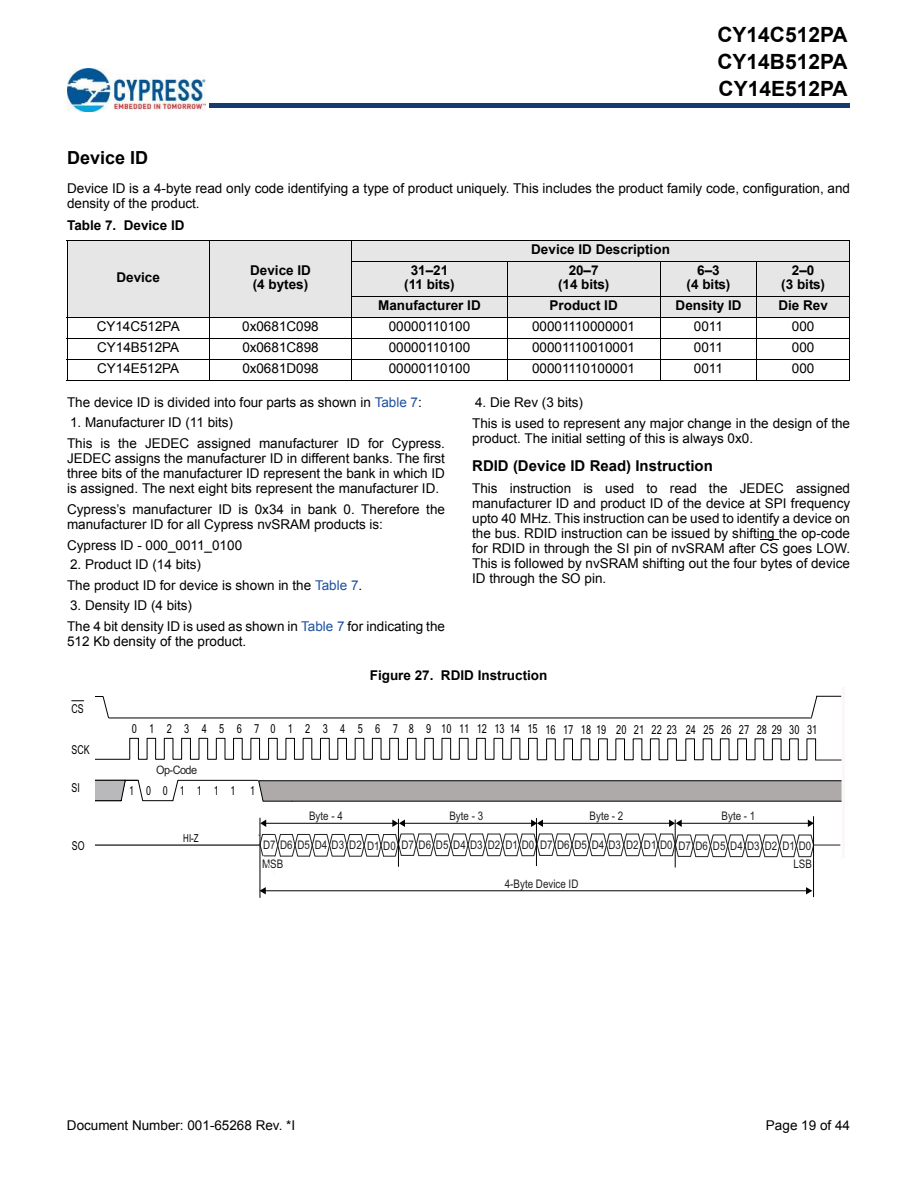
<style>
.page{position:relative;width:918px;height:1188px;background:#fff}
.page>*{position:absolute;margin:0;border:0;box-sizing:border-box;transform-origin:0 0}
.t1{font:700 21px/27px "Arial";color:#000;text-align:justify}
.t2{font:700 18px "Arial";color:#000}
.t3{font:700 15px "Arial";color:#000}
.t4{font:13.5px/15px "Arial";color:#000}
.t5{font:700 13.5px/13.5px "Arial";color:#000;text-align:center}
.t6{font:12.3px "Microsoft Sans Serif";letter-spacing:.01em;color:#000;scale:.75 1}
.t7{font:12.3px "Microsoft Sans Serif";letter-spacing:.01em;color:#000;scale:.72 1}
.t8{font:11.85px "Arial";color:#221f1f;scale:.83 1}
.t9{font:11.7px "Arial";letter-spacing:-.045em;color:#221f1f;scale:.93 1}
.t10{font:10.95px "Microsoft Sans Serif";color:#000;scale:.72 1}
.s1{color:#1f52a1}
</style>
<div class="page">
<img style="left:67px;top:69px;width:138px;height:43px">
<hr style="left:210px;top:103px;width:640px;height:4px;background:#163b71">
<hr style="left:209px;top:107px;width:641px;height:1px;background:#163b71">
<svg style="left:760px;top:539px;width:19px;height:1px"></svg>
<div style="left:67px;top:241px;width:142px;height:76px;background:#e6e6e6"></div>
<div style="left:209px;top:241px;width:143px;height:76px;background:#e6e6e6"></div>
<div style="left:352px;top:241px;width:497px;height:21px;background:#e6e6e6"></div>
<div style="left:352px;top:262px;width:155px;height:34px;background:#e6e6e6"></div>
<div style="left:507px;top:262px;width:153px;height:34px;background:#e6e6e6"></div>
<div style="left:660px;top:262px;width:97px;height:34px;background:#e6e6e6"></div>
<div style="left:757px;top:262px;width:92px;height:34px;background:#e6e6e6"></div>
<div style="left:352px;top:296px;width:155px;height:21px;background:#e6e6e6"></div>
<div style="left:507px;top:296px;width:153px;height:21px;background:#e6e6e6"></div>
<div style="left:660px;top:296px;width:97px;height:21px;background:#e6e6e6"></div>
<div style="left:757px;top:296px;width:92px;height:21px;background:#e6e6e6"></div>
<hr style="left:67px;top:241px;width:1px;height:139px;background:#000">
<hr style="left:209px;top:240px;width:1px;height:140px;background:#000">
<hr style="left:351px;top:240px;width:1px;height:140px;background:#000">
<hr style="left:507px;top:261px;width:1px;height:119px;background:#000">
<hr style="left:660px;top:261px;width:1px;height:119px;background:#000">
<hr style="left:757px;top:261px;width:1px;height:119px;background:#000">
<hr style="left:849px;top:241px;width:1px;height:139px;background:#000">
<hr style="left:67px;top:240px;width:783px;height:1px;background:#000">
<hr style="left:351px;top:261px;width:499px;height:1px;background:#000">
<hr style="left:351px;top:296px;width:499px;height:1px;background:#000">
<hr style="left:67px;top:317px;width:783px;height:1px;background:#000">
<hr style="left:67px;top:338px;width:783px;height:1px;background:#000">
<hr style="left:67px;top:359px;width:783px;height:1px;background:#000">
<hr style="left:67px;top:380px;width:783px;height:1px;background:#000">
<svg style="left:72px;top:700px;width:12px;height:1px"></svg>
<hr style="left:260px;top:818px;width:1px;height:80px;background:#020202">
<hr style="left:813px;top:817px;width:1px;height:80px;background:#000">
<hr style="left:265px;top:890px;width:542px;height:1px;background:#020202">
<svg style="left:806px;top:887px;width:6px;height:7px"></svg>
<svg style="left:259px;top:887px;width:7px;height:7px"></svg>
<svg style="left:95px;top:695px;width:747px;height:182px"></svg>
<h1 class="t1" style="left:717px;top:23px;width:132px">CY14C512PA CY14B512PA CY14E512PA</h1>
<h2 class="t2" style="left:67px;top:151px;width:83px">Device ID</h2>
<p class="t4" style="left:67px;top:182px;width:785px">Device ID is a 4-byte read only code identifying a type of product uniquely. This includes the product family code, configuration, and density of the product.</p>
<p class="t5" style="left:67px;top:220px;width:119px">Table 7. Device ID</p>
<p class="t5" style="left:117px;top:272px;width:45px">Device</p>
<p class="t5" style="left:250px;top:265px;width:62px;text-align:left">Device ID (4 bytes)</p>
<p class="t5" style="left:531px;top:244px;width:140px">Device ID Description</p>
<p class="t5" style="left:404px;top:265px;width:52px">31ñ21 (11 bits)</p>
<p class="t5" style="left:558px;top:265px;width:53px">20ñ7 (14 bits)</p>
<p class="t5" style="left:687px;top:265px;width:45px">6ñ3<br>(4 bits)</p>
<p class="t5" style="left:781px;top:265px;width:45px">2ñ0<br>(3 bits)</p>
<p class="t5" style="left:378px;top:299px;width:104px">Manufacturer ID</p>
<p class="t5" style="left:550px;top:299px;width:70px">Product ID</p>
<p class="t5" style="left:676px;top:299px;width:67px">Density ID</p>
<p class="t5" style="left:778px;top:299px;width:51px">Die Rev</p>
<p class="t4" style="left:97px;top:320px;width:84px">CY14C512PA</p>
<p class="t4" style="left:242px;top:320px;width:78px">0x0681C098</p>
<p class="t4" style="left:389px;top:320px;width:83px">00000110100</p>
<p class="t4" style="left:532px;top:320px;width:104px">00001110000001</p>
<p class="t4" style="left:694px;top:320px;width:30px">0011</p>
<p class="t4" style="left:792px;top:320px;width:24px">000</p>
<p class="t4" style="left:97px;top:341px;width:84px">CY14B512PA</p>
<p class="t4" style="left:242px;top:341px;width:78px">0x0681C898</p>
<p class="t4" style="left:389px;top:341px;width:83px">00000110100</p>
<p class="t4" style="left:532px;top:341px;width:104px">00001110010001</p>
<p class="t4" style="left:694px;top:341px;width:30px">0011</p>
<p class="t4" style="left:792px;top:341px;width:24px">000</p>
<p class="t4" style="left:97px;top:362px;width:84px">CY14E512PA</p>
<p class="t4" style="left:242px;top:362px;width:78px">0x0681D098</p>
<p class="t4" style="left:389px;top:362px;width:83px">00000110100</p>
<p class="t4" style="left:532px;top:362px;width:104px">00001110100001</p>
<p class="t4" style="left:694px;top:362px;width:30px">0011</p>
<p class="t4" style="left:792px;top:362px;width:24px">000</p>
<p class="t4" style="left:67px;top:396px;width:356px">The device ID is divided into four parts as shown in <span class="s1">Table 7</span>:</p>
<p class="t4" style="left:67px;top:413px;width:379px;line-height:21px">1. Manufacturer ID (11 bits)<br>This is the JEDEC assigned manufacturer ID for Cypress.</p>
<p class="t4" style="left:67px;top:452px;width:379px;text-align:justify">JEDEC assigns the manufacturer ID in different banks. The first three bits of the manufacturer ID represent the bank in which ID is assigned. The next eight bits represent the manufacturer ID.</p>
<p class="t4" style="left:67px;top:503px;width:379px">Cypressís manufacturer ID is 0x34 in bank 0. Therefore the manufacturer ID for all Cypress nvSRAM products is:</p>
<p class="t4" style="left:67px;top:539px;width:177px">Cypress ID - 000_0011_0100</p>
<p class="t4" style="left:67px;top:555px;width:297px;line-height:21px">2. Product ID (14 bits)<br>The product ID for device is shown in the <span class="s1">Table 7</span>.</p>
<p class="t4" style="left:67px;top:596px;width:380px;line-height:21px">3. Density ID (4 bits)<br>The 4 bit density ID is used as shown in <span class="s1">Table 7</span> for indicating the</p>
<p class="t4" style="left:67px;top:635px;width:181px">512 Kb density of the product.</p>
<p class="t4" style="left:472px;top:393px;width:379px;line-height:21px">4. Die Rev (3 bits)<br>This is used to represent any major change in the design of the</p>
<p class="t4" style="left:472px;top:432px;width:282px">product. The initial setting of this is always 0x0.</p>
<p class="t3" style="left:472px;top:460px;width:242px">RDID (Device ID Read) Instruction</p>
<p class="t4" style="left:472px;top:482px;width:380px;text-align:justify">This instruction is used to read the JEDEC assigned manufacturer ID and product ID of the device at SPI frequency upto 40 MHz. This instruction can be used to identify a device on the bus. RDID instruction can be issued by shifting the op-code for RDID in through the SI pin of nvSRAM after CS goes LOW.<br>This is followed by nvSRAM shifting out the four bytes of device ID through the SO pin.</p>
<p class="t7" style="left:71px;top:702px;width:19px">CS</p>
<p class="t7" style="left:71px;top:743px;width:27px">SCK</p>
<p class="t7" style="left:71px;top:781px;width:13px">SI</p>
<p class="t7" style="left:72px;top:838px;width:19px">SO</p>
<p class="t5" style="left:370px;top:670px;width:179px">Figure 27. RDID Instruction</p>
<p class="t6" style="left:132px;top:722px;width:915px">0 1 2 3 4 5 6 7 0 1 2 3 4 5 6 7 8 9 10 11 12 13 14 15 16 17 18 19 20 21 22 23 24 25 26 27 28 29 30 31</p>
<p class="t9" style="left:156px;top:766px;width:46px">Op-Code</p>
<p class="t7" style="left:129px;top:784px;width:176px">1 0 0 1 1 1 1 1</p>
<p class="t10" style="left:183px;top:831px;width:23px">HI-Z</p>
<p class="t8" style="left:309px;top:811px;width:42px">Byte - 4</p>
<p class="t8" style="left:449px;top:811px;width:42px">Byte - 3</p>
<p class="t8" style="left:590px;top:811px;width:42px">Byte - 2</p>
<p class="t8" style="left:722px;top:811px;width:42px">Byte - 1</p>
<p class="t8" style="left:263px;top:840px;width:495px">D7 D6 D5 D4 D3 D2 D1 D0 D7 D6 D5 D4 D3 D2 D1 D0 D7 D6 D5 D4 D3 D2 D1 D0</p>
<p class="t8" style="left:679px;top:841px;width:161px">D7 D6 D5 D4 D3 D2 D1 D0</p>
<p class="t8" style="left:262px;top:859px;width:27px">MSB</p>
<p class="t8" style="left:505px;top:879px;width:90px">4-Byte Device ID</p>
<p class="t8" style="left:793px;top:860px;width:24px">LSB</p>
<p class="t4" style="left:67px;top:1119px;width:230px">Document Number: 001-65268 Rev. *I</p>
<p class="t4" style="left:766px;top:1119px;width:86px">Page 19 of 44</p>
</div>
